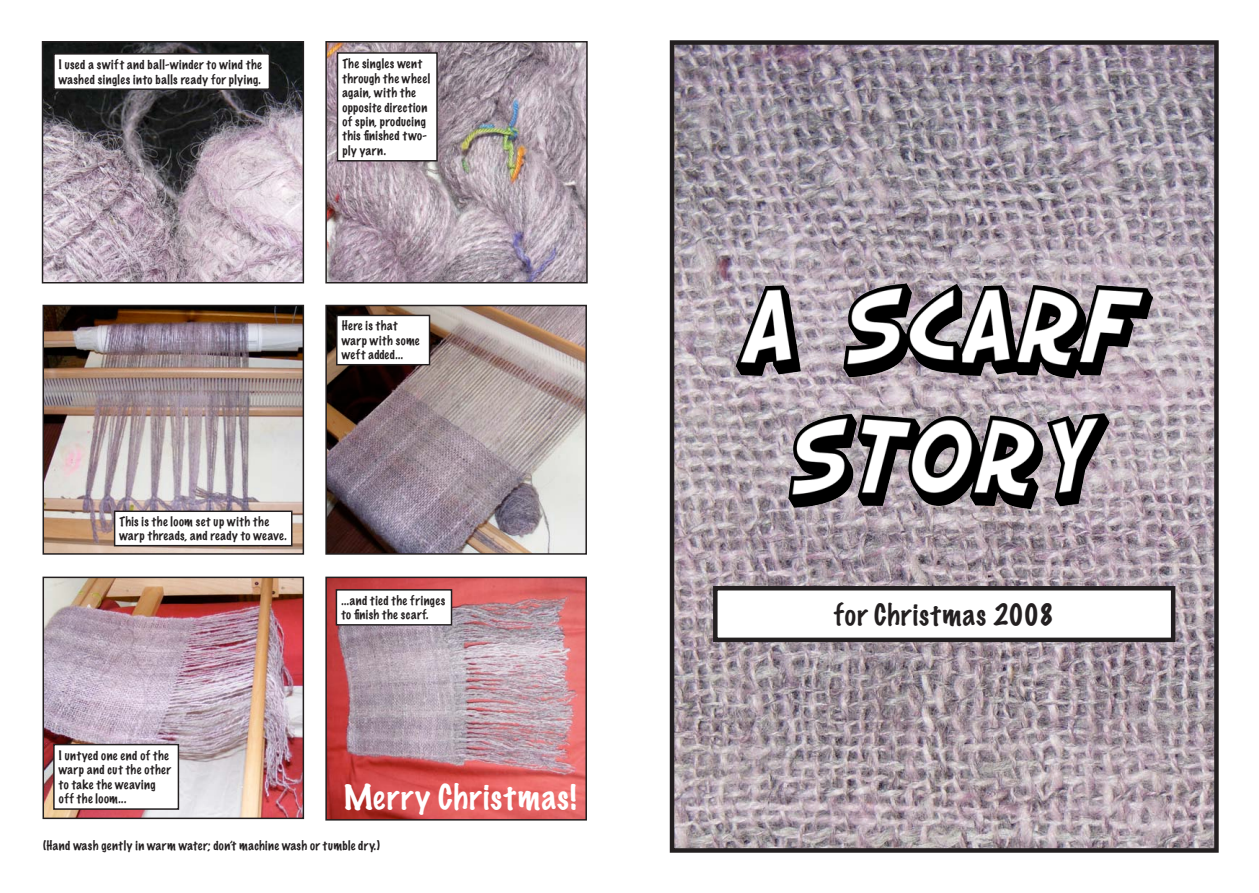
<style>
.page{position:relative;width:1259px;height:893px;background:#fff}
.page>*{position:absolute;margin:0;border:0;box-sizing:border-box;transform-origin:0 0}
.t1{font:100 31.5px "Marker Felt";letter-spacing:.055em;color:#fff}
.Cover_caption{font:100 27px "Marker Felt";letter-spacing:.04em;color:#231f20}
.t2{font:100 12px/14.4px "Marker Felt";letter-spacing:.045em;color:#231f20}
</style>
<div class="page">
<img style="left:328px;top:44px;width:257px;height:236px">
<div style="left:325px;top:41px;width:263px;height:242px;border:2px solid #231f20"></div>
<div style="left:337px;top:53px;width:100px;height:108px;background:#fff"></div>
<div style="left:337px;top:52px;width:101px;height:110px;border:2px solid #231f20"></div>
<img style="left:46px;top:308px;width:255px;height:244px">
<div style="left:43px;top:305px;width:261px;height:250px;border:2px solid #231f20"></div>
<div style="left:115px;top:511px;width:177px;height:35px;background:#fff"></div>
<div style="left:114px;top:510px;width:178px;height:36px;border:2px solid #231f20"></div>
<img style="left:328px;top:308px;width:256px;height:244px">
<div style="left:325px;top:305px;width:262px;height:250px;border:2px solid #231f20"></div>
<div style="left:337px;top:315px;width:92px;height:50px;background:#fff"></div>
<div style="left:336px;top:315px;width:94px;height:50px;border:2px solid #231f20"></div>
<img style="left:328px;top:580px;width:256px;height:238px">
<div style="left:325px;top:577px;width:262px;height:244px;border:2px solid #231f20"></div>
<div style="left:336px;top:590px;width:115px;height:35px;background:#fff"></div>
<div style="left:336px;top:589px;width:116px;height:37px;border:2px solid #231f20"></div>
<img style="left:46px;top:580px;width:255px;height:236px">
<div style="left:43px;top:577px;width:261px;height:242px;border:2px solid #231f20"></div>
<div style="left:54px;top:745px;width:124px;height:64px;background:#fff"></div>
<div style="left:53px;top:744px;width:126px;height:66px;border:2px solid #231f20"></div>
<img style="left:45px;top:44px;width:256px;height:236px">
<div style="left:42px;top:41px;width:262px;height:242px;border:2px solid #231f20"></div>
<div style="left:54px;top:54px;width:215px;height:35px;background:#fff"></div>
<div style="left:53px;top:53px;width:217px;height:37px;border:2px solid #231f20"></div>
<img style="left:675px;top:45px;width:538px;height:803px">
<div style="left:670px;top:40px;width:548px;height:813px;border:4px solid #231f20"></div>
<div style="left:715px;top:588px;width:458px;height:52px;background:#fff"></div>
<div style="left:713px;top:586px;width:462px;height:56px;border:4px solid #231f20"></div>
<img style="left:735px;top:283px;width:418px;height:225px">
<p class="t2" style="left:59px;top:57px;width:204px">I used a swift and ball-winder to wind the washed singles into balls ready for plying.</p>
<p class="t2" style="left:342px;top:56px;width:89px">The singles went through the wheel again, with the opposite direction of spin, producing this finished two&shy;ply yarn.</p>
<p class="t2" style="left:342px;top:318px;width:79px">Here is that warp with some weft added...</p>
<p class="t2" style="left:120px;top:514px;width:169px">This is the loom set up with the warp threads, and ready to weave.</p>
<p class="t2" style="left:59px;top:748px;width:114px">I untyed one end of the warp and cut the other to take the weaving off the loom...</p>
<p class="t2" style="left:341px;top:592px;width:105px">...and tied the fringes to finish the scarf.</p>
<p class="t1" style="left:343px;top:774px;width:234px">Merry Christmas!</p>
<p class="t2" style="left:43px;top:837px;width:338px">(Hand wash gently in warm water; don’t machine wash or tumble dry.)</p>
<p class="Cover_caption" style="left:834px;top:595px;width:222px">for Christmas 2008</p>
</div>
